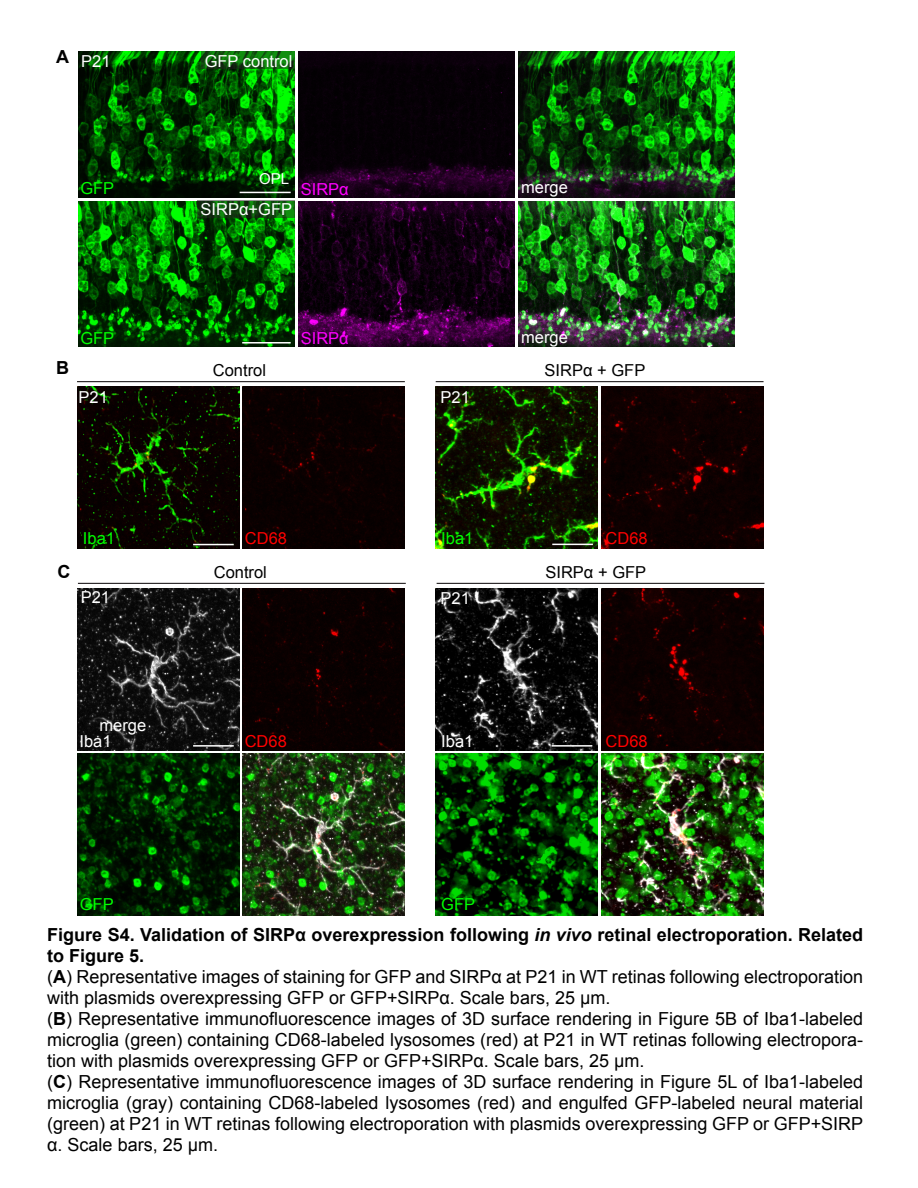
<style>
.page{position:relative;width:918px;height:1188px;background:#fff}
.page>*{position:absolute;margin:0;border:0;box-sizing:border-box;transform-origin:0 0}
.t1{font:18px/21px "Arial";color:#000}
.t2{font:700 18px "Arial";color:#000}
.t3{font:16.5px "Arial";color:#fff}
.t4{font:16.5px "Arial";color:#000}
.t5{font:16.5px "Arial";color:#0f0}
.t6{font:16.5px "Arial";color:#f00}
.t7{font:16.5px "Arial";color:#f0f}
.t8{font:15px "Arial";color:#fff}
.s1{font-weight:700}
.s2{font-weight:700;font-style:italic}
</style>
<div class="page">
<img style="left:77px;top:588px;width:162px;height:162px">
<img style="left:79px;top:52px;width:216px;height:146px">
<svg style="left:201px;top:51px;width:94px;height:17px;background:#11690f"></svg>
<img style="left:518px;top:52px;width:216px;height:146px">
<img style="left:299px;top:52px;width:216px;height:146px">
<img style="left:518px;top:201px;width:216px;height:146px">
<img style="left:79px;top:201px;width:216px;height:146px">
<img style="left:299px;top:201px;width:216px;height:146px">
<svg style="left:198px;top:201px;width:97px;height:17px;background:#11520f"></svg>
<img style="left:77px;top:387px;width:162px;height:162px">
<div style="left:243px;top:387px;width:162px;height:162px;background:#0a0000"></div>
<img style="left:602px;top:387px;width:162px;height:162px">
<img style="left:435px;top:387px;width:162px;height:162px">
<hr style="left:77px;top:381px;width:328px;height:1px;background:#231f20">
<hr style="left:436px;top:381px;width:328px;height:1px;background:#231f20">
<img style="left:243px;top:754px;width:162px;height:162px">
<img style="left:77px;top:754px;width:162px;height:162px">
<div style="left:243px;top:588px;width:162px;height:162px;background:#090000"></div>
<img style="left:602px;top:754px;width:162px;height:162px">
<img style="left:435px;top:588px;width:162px;height:162px">
<img style="left:435px;top:754px;width:162px;height:162px">
<img style="left:602px;top:588px;width:162px;height:162px">
<hr style="left:78px;top:583px;width:328px;height:1px;background:#231f20">
<hr style="left:437px;top:583px;width:327px;height:1px;background:#231f20">
<hr style="left:552px;top:544px;width:41px;height:1px;background:#fff">
<hr style="left:193px;top:544px;width:41px;height:1px;background:#fff">
<hr style="left:193px;top:745px;width:41px;height:2px;background:#fff">
<hr style="left:552px;top:745px;width:40px;height:2px;background:#fff">
<hr style="left:240px;top:192px;width:51px;height:1px;background:#fff">
<hr style="left:242px;top:342px;width:49px;height:2px;background:#fff">
<p class="t2" style="left:56px;top:45px;width:14px">A</p>
<p class="t3" style="left:81px;top:50px;width:31px">P21</p>
<p class="t3" style="left:205px;top:50px;width:89px">GFP control</p>
<p class="t8" style="left:259px;top:169px;width:32px">OPL</p>
<p class="t5" style="left:80px;top:178px;width:35px">GFP</p>
<p class="t7" style="left:301px;top:178px;width:50px">SIRPα</p>
<p class="t3" style="left:521px;top:177px;width:48px">merge</p>
<p class="t3" style="left:201px;top:199px;width:93px">SIRPα+GFP</p>
<p class="t2" style="left:56px;top:356px;width:14px">B</p>
<p class="t5" style="left:80px;top:328px;width:35px">GFP</p>
<p class="t7" style="left:301px;top:328px;width:50px">SIRPα</p>
<p class="t3" style="left:521px;top:326px;width:48px">merge</p>
<p class="t4" style="left:213px;top:360px;width:55px">Control</p>
<p class="t4" style="left:545px;top:360px;width:102px">SIRPα + GFP</p>
<p class="t3" style="left:79px;top:386px;width:31px">P21</p>
<p class="t3" style="left:441px;top:386px;width:31px">P21</p>
<p class="t5" style="left:83px;top:528px;width:34px">Iba1</p>
<p class="t6" style="left:245px;top:528px;width:44px">CD68</p>
<p class="t5" style="left:441px;top:528px;width:34px">Iba1</p>
<p class="t6" style="left:606px;top:528px;width:44px">CD68</p>
<p class="t2" style="left:58px;top:560px;width:14px">C</p>
<p class="t4" style="left:214px;top:561px;width:55px">Control</p>
<p class="t4" style="left:545px;top:561px;width:102px">SIRPα + GFP</p>
<p class="t3" style="left:81px;top:586px;width:31px">P21</p>
<p class="t3" style="left:441px;top:587px;width:31px">P21</p>
<p class="t3" style="left:99px;top:715px;width:48px">merge</p>
<p class="t3" style="left:79px;top:730px;width:34px">Iba1</p>
<p class="t6" style="left:245px;top:730px;width:44px">CD68</p>
<p class="t5" style="left:80px;top:893px;width:35px">GFP</p>
<p class="t3" style="left:441px;top:731px;width:34px">Iba1</p>
<p class="t6" style="left:606px;top:731px;width:44px">CD68</p>
<p class="t5" style="left:441px;top:894px;width:35px">GFP</p>
<p class="t1" style="left:47px;top:924px;width:818px"><span class="s1">Figure S4. Validation of SIRPα overexpression following</span> <span class="s2">in vivo</span> <span class="s1">retinal electroporation. Related to Figure 5.<br></span>(<span class="s1">A</span>) Representative images of staining for GFP and SIRPα at P21 in WT retinas following electroporation with plasmids overexpressing GFP or GFP+SIRPα. Scale bars, 25 μm.<br>(<span class="s1">B</span>) Representative immunofluorescence images of 3D surface rendering in Figure 5B of Iba1-labeled microglia (green) containing CD68-labeled lysosomes (red) at P21 in WT retinas following electropora&shy;tion with plasmids overexpressing GFP or GFP+SIRPα. Scale bars, 25 μm.<br>(<span class="s1">C</span>) Representative immunofluorescence images of 3D surface rendering in Figure 5L of Iba1-labeled microglia (gray) containing CD68-labeled lysosomes (red) and engulfed GFP-labeled neural material (green) at P21 in WT retinas following electroporation with plasmids overexpressing GFP or GFP+SIRP α. Scale bars, 25 μm.</p>
</div>
